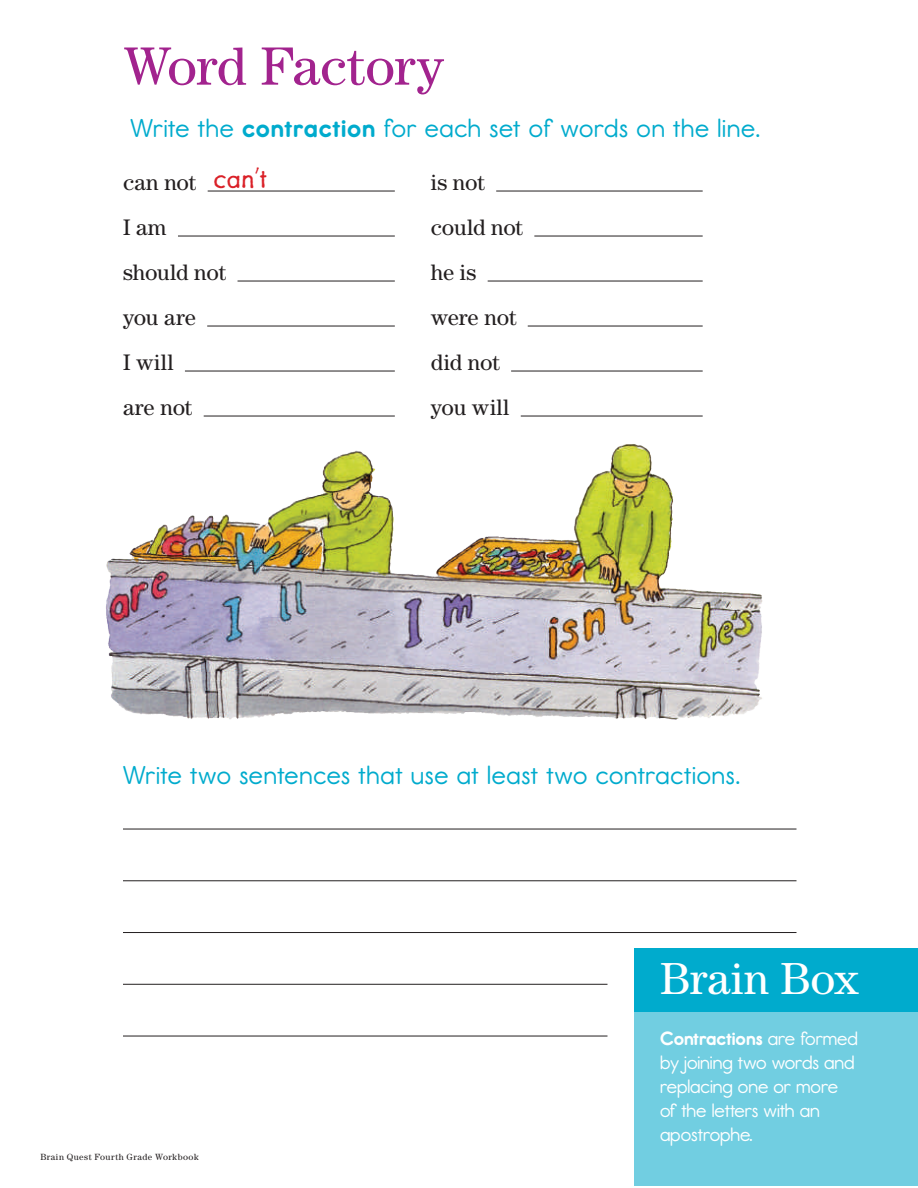
<style>
.page{position:relative;width:918px;height:1188px;background:#fff}
.page>*{position:absolute;margin:0;border:0;box-sizing:border-box;transform-origin:0 0}
.t1{font:54px "Century";letter-spacing:-.01em;color:#a2238e}
.t2{font:45px "Century";color:#fff}
.t3{font:28.5px "Report";letter-spacing:.025em;color:#00abcd}
.t4{font:300 27px "Futuramano";color:#da2128}
.t5{font:22.5px/45px "Century";letter-spacing:-.01em;color:#231f20}
.t6{font:21px/24px "Report";color:#fff}
.t7{font:9px "Century";letter-spacing:.05em;color:#231f20}
.s1{font-weight:700}
</style>
<div class="page">
<img style="left:106px;top:444px;width:656px;height:276px">
<hr style="left:123px;top:829px;width:673px;height:1px;background:#231f20">
<hr style="left:123px;top:880px;width:673px;height:1px;background:#231f20">
<hr style="left:123px;top:932px;width:673px;height:1px;background:#231f20">
<hr style="left:123px;top:984px;width:485px;height:1px;background:#231f20">
<hr style="left:123px;top:1036px;width:485px;height:1px;background:#231f20">
<hr style="left:208px;top:191px;width:187px;height:1px;background:#231f20">
<hr style="left:178px;top:236px;width:217px;height:1px;background:#231f20">
<hr style="left:238px;top:281px;width:157px;height:1px;background:#231f20">
<hr style="left:207px;top:326px;width:188px;height:1px;background:#231f20">
<hr style="left:185px;top:371px;width:210px;height:1px;background:#231f20">
<hr style="left:204px;top:416px;width:191px;height:1px;background:#231f20">
<hr style="left:496px;top:191px;width:207px;height:1px;background:#231f20">
<hr style="left:534px;top:236px;width:169px;height:1px;background:#231f20">
<hr style="left:488px;top:281px;width:215px;height:1px;background:#231f20">
<hr style="left:528px;top:326px;width:175px;height:1px;background:#231f20">
<hr style="left:511px;top:371px;width:192px;height:1px;background:#231f20">
<hr style="left:521px;top:416px;width:182px;height:1px;background:#231f20">
<div style="left:634px;top:950px;width:284px;height:236px;background:#71cee1"></div>
<div style="left:634px;top:948px;width:284px;height:63px;background:#00abcd"></div>
<h1 class="t1" style="left:123px;top:35px;width:322px">Word Factory</h1>
<p class="t3" style="left:131px;top:114px;width:631px">Write the <span class="s1">contraction</span> for each set of words on the line.</p>
<p class="t4" style="left:214px;top:161px;width:53px">can’t</p>
<p class="t5" style="left:123px;top:159px;width:105px">can not<br>I am should not you are<br>I will<br>are not</p>
<p class="t5" style="left:431px;top:159px;width:94px">is not could not he is were not did not you will</p>
<p class="t3" style="left:123px;top:761px;width:619px">Write two sentences that use at least two contractions.</p>
<h2 class="t2" style="left:660px;top:953px;width:200px">Brain Box</h2>
<p class="t7" style="left:40px;top:1152px;width:160px">Brain Quest Fourth Grade Workbook</p>
<p class="t6" style="left:660px;top:1027px;width:199px"><span class="s1">Contractions</span> are formed by joining two words and replacing one or more of the letters with an apostrophe.</p>
</div>
